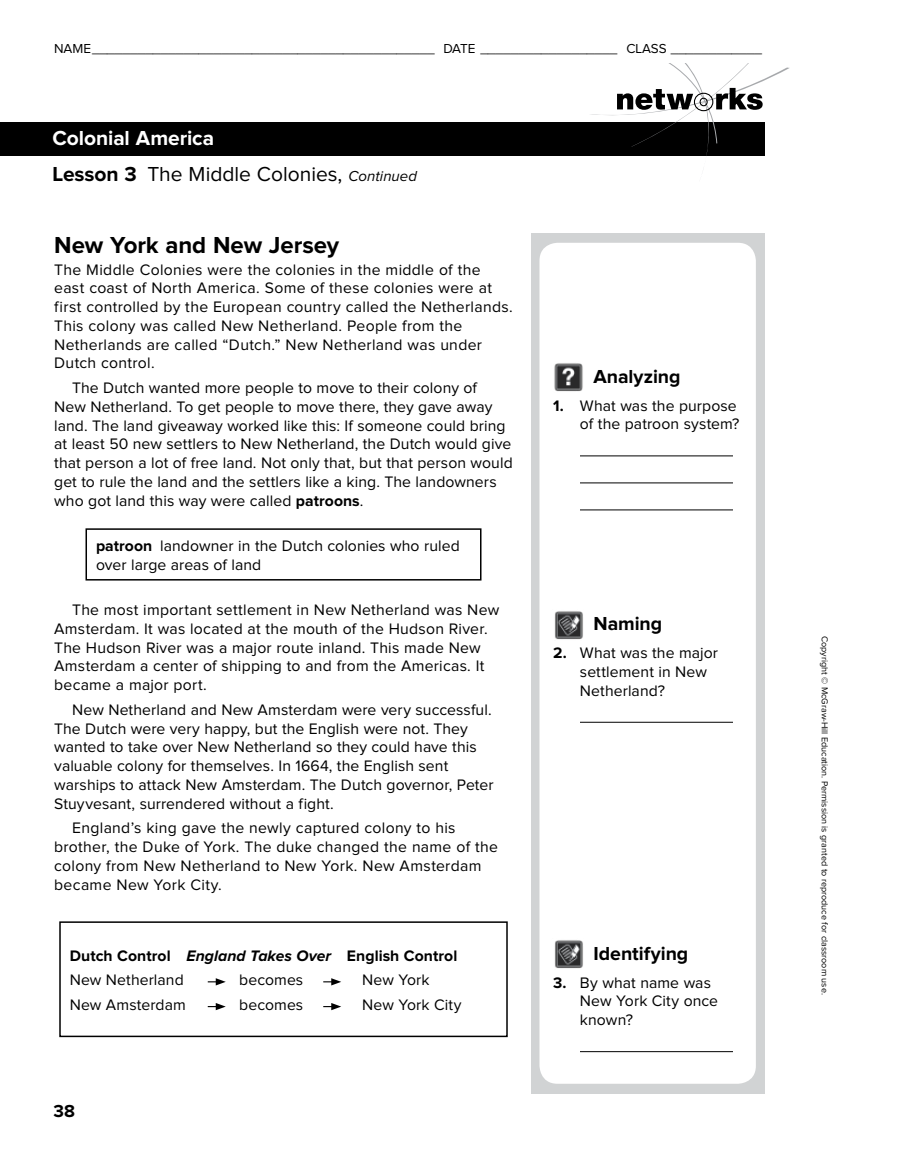
<style>
.page{position:relative;width:918px;height:1175px;background:#fff}
.page>*{position:absolute;margin:0;border:0;box-sizing:border-box;transform-origin:0 0}
.t1{font:700 24px "Proxima Nova";letter-spacing:-.005em;color:#000}
.t2{font:21px "Proxima Nova";color:#000}
.t3{font:700 21px "Proxima Nova";letter-spacing:-.005em;color:#fff}
.t4{font:700 19.5px "Proxima Nova";color:#000}
.t5{font:700 18px "Proxima Nova";color:#000}
.t6{font:15.75px/18.8px "Proxima Nova";letter-spacing:.01em;color:#000}
.t7{font:700 15.75px/24.8px "Proxima Nova";letter-spacing:.005em;color:#000}
.t8{font:13.5px "Proxima Nova";color:#000}
.t9{font:9px "Proxima Nova";color:#000}
.s1{font-weight:700}
.s2{font-style:italic;font-size:15px}
.s3{font-style:italic}
.s4{font-weight:400}
</style>
<div class="page">
<div style="left:0;top:122px;width:765px;height:33px;background:#000"></div>
<svg style="left:589px;top:63px;width:200px;height:93px"></svg>
<div style="left:531px;top:234px;width:234px;height:860px;background:#d1d3d4"></div>
<div style="left:540px;top:243px;width:216px;height:840px;background:#fff;border-radius:18px"></div>
<hr style="left:580px;top:455px;width:153px;height:1px;background:#000">
<hr style="left:580px;top:482px;width:153px;height:1px;background:#000">
<hr style="left:580px;top:509px;width:153px;height:1px;background:#000">
<hr style="left:580px;top:722px;width:153px;height:1px;background:#000">
<hr style="left:580px;top:1051px;width:153px;height:1px;background:#000">
<img style="left:554px;top:363px;width:29px;height:29px">
<img style="left:554px;top:611px;width:29px;height:29px">
<img style="left:554px;top:940px;width:29px;height:29px">
<div style="left:86px;top:528px;width:396px;height:52px;border:2px solid #000"></div>
<svg style="left:208px;top:978px;width:18px;height:7px"></svg>
<svg style="left:323px;top:978px;width:18px;height:7px"></svg>
<svg style="left:208px;top:1003px;width:18px;height:7px"></svg>
<svg style="left:323px;top:1003px;width:18px;height:7px"></svg>
<div style="left:59px;top:921px;width:449px;height:116px;border:2px solid #000"></div>
<p class="t8" style="left:54px;top:41px;width:710px">NAME_____________________________________________ DATE __________________ CLASS ____________</p>
<h2 class="t3" style="left:52px;top:126px;width:163px">Colonial America</h2>
<h2 class="t2" style="left:52px;top:162px;width:366px"><span class="s1">Lesson 3</span> The Middle Colonies, <span class="s2">Continued</span></h2>
<h1 class="t1" style="left:54px;top:231px;width:286px">New York and New Jersey</h1>
<p class="t6" style="left:54px;top:260px;width:460px">The Middle Colonies were the colonies in the middle of the east coast of North America. Some of these colonies were at first controlled by the European country called the Netherlands.<br>This colony was called New Netherland. People from the Netherlands are called “Dutch.” New Netherland was under Dutch control.</p>
<p class="t6" style="left:54px;top:379px;width:460px;text-indent:18px">The Dutch wanted more people to move to their colony of<br>New Netherland. To get people to move there, they gave away land. The land giveaway worked like this: If someone could bring at least 50 new settlers to New Netherland, the Dutch would give that person a lot of free land. Not only that, but that person would get to rule the land and the settlers like a king. The landowners who got land this way were called <span class="s1">patroons</span>.</p>
<p class="t6" style="left:96px;top:537px;width:365px"><span class="s1">patroon</span> landowner in the Dutch colonies who ruled over large areas of land</p>
<p class="t6" style="left:54px;top:601px;width:447px;text-indent:18px">The most important settlement in New Netherland was New Amsterdam. It was located at the mouth of the Hudson River.<br>The Hudson River was a major route inland. This made New Amsterdam a center of shipping to and from the Americas. It became a major port.</p>
<p class="t6" style="left:54px;top:700px;width:441px;text-indent:18px">New Netherland and New Amsterdam were very successful.<br>The Dutch were very happy, but the English were not. They wanted to take over New Netherland so they could have this valuable colony for themselves. In 1664, the English sent warships to attack New Amsterdam. The Dutch governor, Peter Stuyvesant, surrendered without a fight.</p>
<p class="t6" style="left:54px;top:819px;width:445px;text-indent:18px">England’s king gave the newly captured colony to his brother, the Duke of York. The duke changed the name of the colony from New Netherland to New York. New Amsterdam became New York City.</p>
<p class="t7" style="left:70px;top:943px;width:389px">Dutch Control <span class="s3">England Takes Over</span> English Control<br><span class="s4">New Netherland</span></p>
<p class="t6" style="left:239px;top:971px;width:66px">becomes</p>
<p class="t6" style="left:362px;top:971px;width:69px">New York</p>
<p class="t6" style="left:70px;top:996px;width:118px">New Amsterdam</p>
<p class="t6" style="left:239px;top:996px;width:66px">becomes</p>
<p class="t6" style="left:362px;top:996px;width:101px">New York City</p>
<p class="t5" style="left:54px;top:1100px;width:23px">38</p>
<p class="t4" style="left:594px;top:365px;width:89px">Analyzing</p>
<p class="t6" style="left:553px;top:396px;width:188px;text-align:right"><span class="s1">1.</span> What was the purpose of the patroon system?</p>
<p class="t4" style="left:594px;top:612px;width:70px">Naming</p>
<p class="t6" style="left:580px;top:644px;width:140px;text-indent:-27px"><span class="s1">2.</span> What was the major settlement in New<br>Netherland?</p>
<p class="t4" style="left:594px;top:942px;width:96px">Identifying</p>
<p class="t6" style="left:580px;top:973px;width:140px;text-indent:-27px"><span class="s1">3.</span> By what name was<br>New York City once known?</p>
<p class="t9" style="left:830px;top:636px;width:360px;rotate:90deg">Copyright © McGraw-Hill Education. Permission is granted to reproduce for classroom use.</p>
</div>
